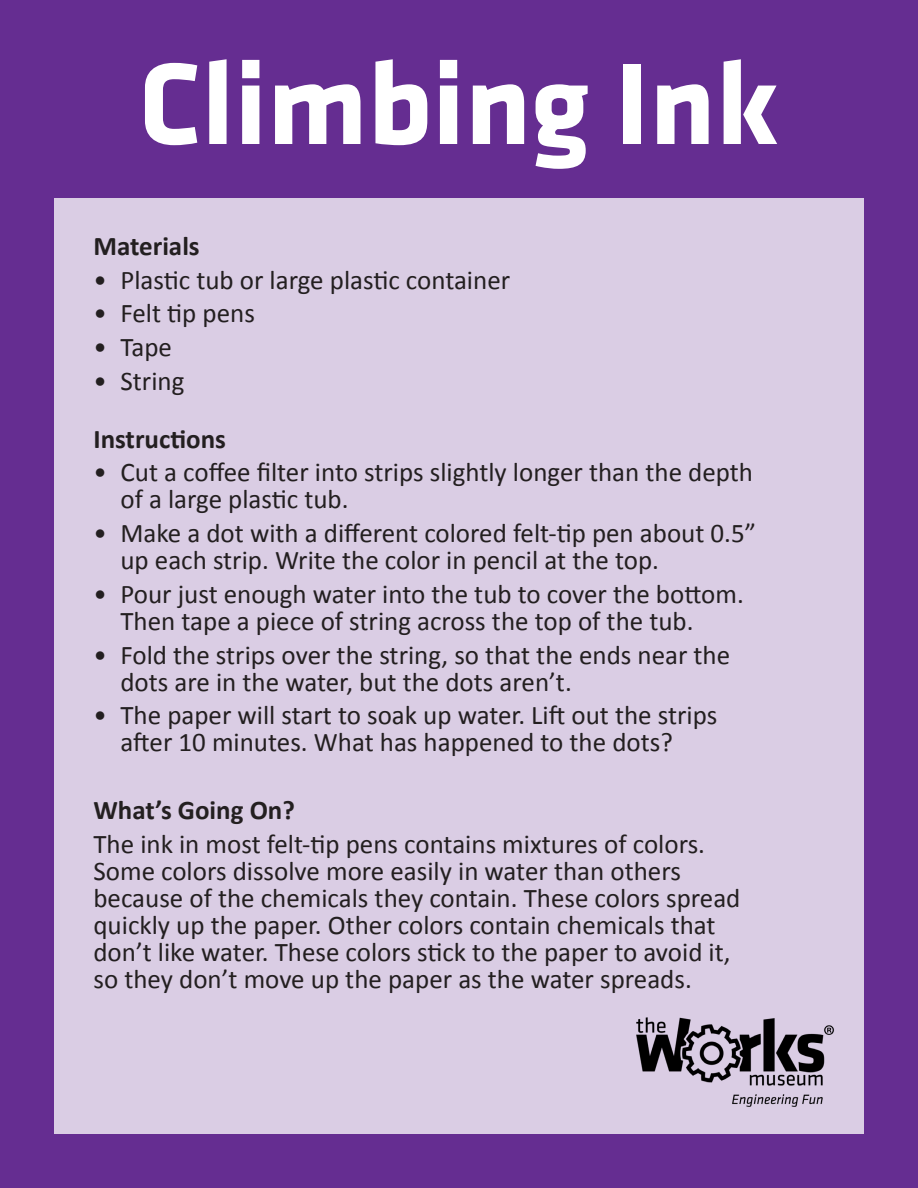
<style>
.page{position:relative;width:918px;height:1188px;background:#652d91}
.page>*{position:absolute;margin:0;border:0;box-sizing:border-box;transform-origin:0 0}
.t1{font:700 120px "Klavika";color:#fff}
.t2{font:27px/27px "Calibri";color:#231f20}
.t3{font:700 27px "Calibri";color:#231f20}
</style>
<div class="page">
<div style="left:54px;top:198px;width:810px;height:936px;background:#dacde4"></div>
<img style="left:636px;top:1017px;width:198px;height:90px">
<h1 class="t1" style="left:139px;top:17px;width:642px">Climbing Ink</h1>
<p class="t3" style="left:93px;top:235px;width:108px">Materials</p>
<p class="t2" style="left:93px;top:268px;width:418px">• Plastic tub or large plastic container</p>
<p class="t2" style="left:93px;top:302px;width:163px">• Felt tip pens</p>
<p class="t2" style="left:93px;top:336px;width:80px">• Tape</p>
<p class="t2" style="left:93px;top:370px;width:92px">• String</p>
<p class="t3" style="left:93px;top:427px;width:134px">Instructions</p>
<p class="t2" style="left:120px;top:461px;width:634px;text-indent:-27px">• Cut a coffee filter into strips slightly longer than the depth of a large plastic tub.</p>
<p class="t2" style="left:120px;top:522px;width:637px;text-indent:-27px">• Make a dot with a different colored felt-tip pen about 0.5” up each strip. Write the color in pencil at the top.</p>
<p class="t2" style="left:120px;top:583px;width:625px;text-indent:-27px">• Pour just enough water into the tub to cover the bottom.<br>Then tape a piece of string across the top of the tub.</p>
<p class="t2" style="left:120px;top:643px;width:611px;text-indent:-27px">• Fold the strips over the string, so that the ends near the dots are in the water, but the dots aren’t.</p>
<p class="t2" style="left:120px;top:704px;width:598px;text-indent:-27px">• The paper will start to soak up water. Lift out the strips after 10 minutes. What has happened to the dots?</p>
<p class="t3" style="left:93px;top:799px;width:203px">What’s Going On?</p>
<p class="t2" style="left:93px;top:832px;width:649px">The ink in most felt-tip pens contains mixtures of colors.<br>Some colors dissolve more easily in water than others because of the chemicals they contain. These colors spread quickly up the paper. Other colors contain chemicals that don’t like water. These colors stick to the paper to avoid it, so they don’t move up the paper as the water spreads.</p>
</div>
